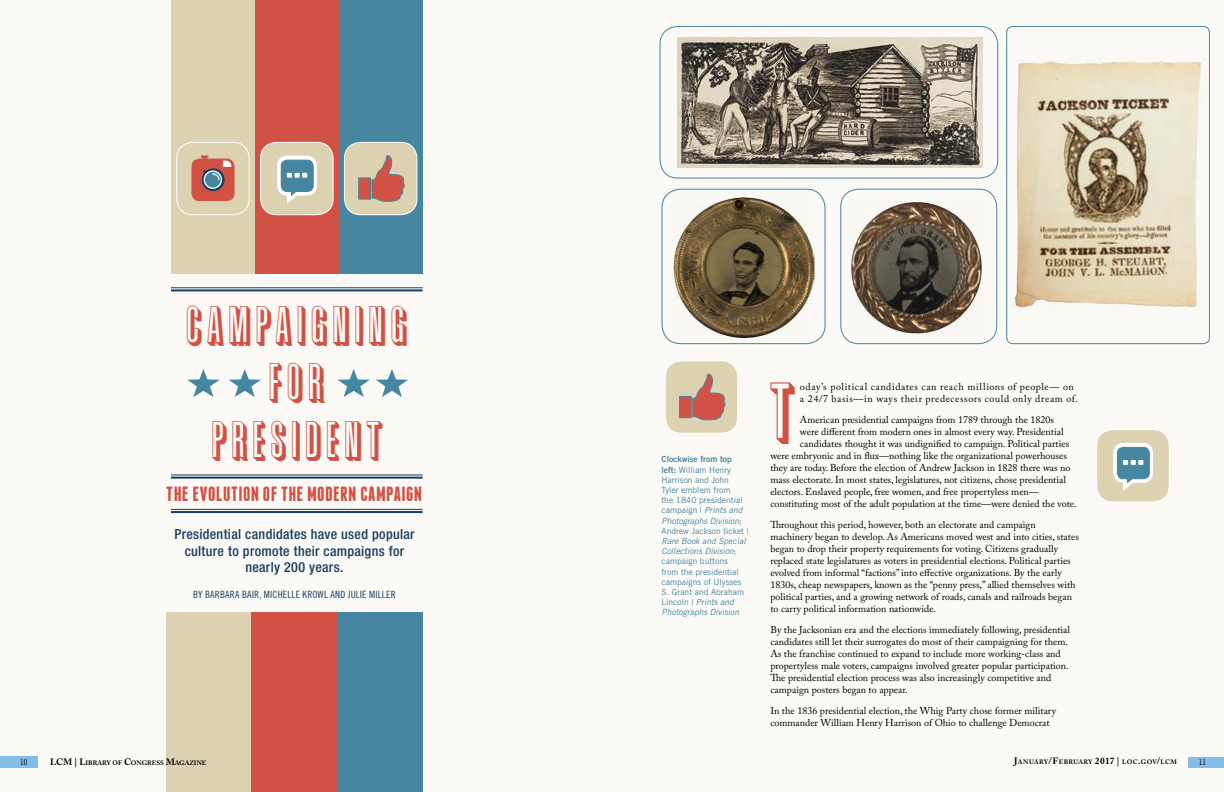
<style>
.page{position:relative;width:1224px;height:792px;background:#faf9f5}
.page>*{position:absolute;margin:0;border:0;box-sizing:border-box;transform-origin:0 0}
.Text-Dept{font:74px "Graphique Pro";color:#d15245}
.t1{font:48px/57.6px "Graphique Pro";letter-spacing:.035em;color:#d15245;text-align:center}
.Text-Dept-2{font:700 20.5px "Franchise";letter-spacing:.02em;color:#d15245}
.Text-Dept-3{font:500 condensed 14px/16.8px "Helvetica Neue";letter-spacing:.02em;color:#183d5f;text-align:center}
.Text-Dept-4{font:10px/12px "Adobe Caslon Pro";color:#000}
.Text-Dept-5{font:10px/12px "Adobe Caslon Pro";letter-spacing:.055em;color:#000}
.byline{font:10px "Trade Gothic Cond Eighteen";letter-spacing:.015em;color:#183d5f}
.photo_caption{font:8.5px/10.2px "Trade Gothic";color:#4786a0}
.t2{font:8px "Trade Gothic Cond Eighteen";color:#000}
.t3{font:700 6.5px "Adobe Caslon Pro";letter-spacing:.055em;color:#000}
.t4{font:700 6.5px "Adobe Caslon Pro";letter-spacing:.01em;color:#000}
.s1{font-family:"Trade Gothic Bold Two"}
.s2{font-style:italic}
.s3{font-size:9.2px}
</style>
<div class="page">
<div style="left:171px;top:0;width:84px;height:273px;background:#dcd2b2"></div>
<div style="left:166px;top:613px;width:86px;height:179px;background:#dcd2b2"></div>
<div style="left:255px;top:0;width:84px;height:274px;background:#d15245"></div>
<div style="left:252px;top:613px;width:85px;height:179px;background:#d15245"></div>
<div style="left:339px;top:0;width:84px;height:274px;background:#4786a0"></div>
<div style="left:337px;top:613px;width:86px;height:179px;background:#4786a0"></div>
<svg style="left:187px;top:369px;width:33px;height:28px"></svg>
<svg style="left:229px;top:369px;width:32px;height:28px"></svg>
<svg style="left:337px;top:369px;width:33px;height:28px"></svg>
<svg style="left:376px;top:369px;width:32px;height:28px"></svg>
<hr style="left:171px;top:287px;width:252px;height:1px;background:#183d5f">
<hr style="left:171px;top:289px;width:252px;height:2px;background:#183d5f">
<hr style="left:171px;top:475px;width:252px;height:1px;background:#183d5f">
<hr style="left:171px;top:477px;width:252px;height:2px;background:#183d5f">
<hr style="left:171px;top:509px;width:252px;height:1px;background:#183d5f">
<hr style="left:171px;top:511px;width:252px;height:2px;background:#183d5f">
<img style="left:666px;top:189px;width:148px;height:153px">
<div style="left:662px;top:189px;width:164px;height:155px;border:1px solid #4786a0;border-radius:19px"></div>
<img style="left:851px;top:200px;width:131px;height:134px">
<div style="left:840px;top:189px;width:157px;height:155px;border:1px solid #4786a0;border-radius:18px"></div>
<img style="left:677px;top:37px;width:306px;height:131px">
<div style="left:660px;top:26px;width:338px;height:153px;border:1px solid #4786a0;border-radius:18px"></div>
<div style="left:176px;top:142px;width:73px;height:73px;border:1px solid #fff;border-radius:16px"></div>
<svg style="left:191px;top:155px;width:44px;height:46px;background:#bb6e67"></svg>
<div style="left:261px;top:142px;width:72px;height:73px;background:#dcd2b2;border-radius:16px"></div>
<div style="left:260px;top:142px;width:73px;height:73px;border:1px solid #fff;border-radius:16px"></div>
<div style="left:277px;top:156px;width:40px;height:40px;background:linear-gradient(to right,#fff,#fffffe);border-radius:10px"></div>
<svg style="left:281px;top:160px;width:33px;height:36px"></svg>
<div style="left:1097px;top:430px;width:72px;height:72px;background:#dcd2b2;border-radius:16px"></div>
<div style="left:1096px;top:429px;width:73px;height:73px;border:1px solid #fff;border-radius:16px"></div>
<div style="left:1113px;top:443px;width:40px;height:40px;background:linear-gradient(to right,#fff,#fefefe);border-radius:10px"></div>
<svg style="left:1117px;top:447px;width:33px;height:36px"></svg>
<div style="left:344px;top:142px;width:73px;height:73px;background:#dcd2b2;border-radius:16px"></div>
<div style="left:344px;top:142px;width:73px;height:73px;border:1px solid #fff;border-radius:16px"></div>
<div style="left:359px;top:178px;width:12px;height:21px;background:#d15245;border:1px solid #4786a0"></div>
<svg style="left:371px;top:141px;width:35px;height:61px"></svg>
<div style="left:665px;top:361px;width:73px;height:72px;background:#dcd2b2;border-radius:16px"></div>
<div style="left:665px;top:361px;width:73px;height:72px;border:1px solid #fff;border-radius:16px"></div>
<div style="left:679px;top:396px;width:13px;height:22px;background:#d15245;border:1px solid #4786a0"></div>
<svg style="left:692px;top:298px;width:35px;height:123px"></svg>
<img style="left:1014px;top:61px;width:188px;height:247px">
<div style="left:1006px;top:26px;width:204px;height:318px;border:1px solid #4786a0;border-radius:6px"></div>
<div style="left:0;top:757px;width:38px;height:11px;background:#83bce6"></div>
<div style="left:1188px;top:757px;width:36px;height:10px;background:#83bce6"></div>
<p class="t1" style="left:185px;top:297px;width:226px">CAMPAIGNING<br>FOR<br>PRESIDENT</p>
<p class="Text-Dept-2" style="left:166px;top:484px;width:257px">THE EVOLUTION OF THE MODERN CAMPAIGN</p>
<p class="Text-Dept-3" style="left:174px;top:525px;width:242px">Presidential candidates have used popular culture to promote their campaigns for nearly 200 years.</p>
<p class="byline" style="left:193px;top:589px;width:204px">BY BARBARA BAIR, MICHELLE KROWL AND JULIE MILLER</p>
<p class="photo_caption" style="left:662px;top:454px;width:89px"><span class="s1">Clockwise from top left:</span> William Henry<br>Harrison and John<br>Tyler emblem from<br>the 1840 presidential campaign | <span class="s2">Prints and<br>Photographs Division</span>;<br>Andrew Jackson ticket |<br><span class="s2">Rare Book and Special<br>Collections Division</span>; campaign buttons<br>from the presidential campaigns of Ulysses<br>S. Grant and Abraham<br>Lincoln | <span class="s2">Prints and<br>Photographs Division</span></p>
<p class="Text-Dept" style="left:769px;top:366px;width:29px">T</p>
<p class="Text-Dept-5" style="left:800px;top:380px;width:280px">oday’s political candidates can reach millions of people— on a 24/7 basis—in ways their predecessors could only dream of.</p>
<p class="Text-Dept-4" style="left:800px;top:413px;width:256px">American presidential campaigns from 1789 through the 1820s</p>
<p class="Text-Dept-4" style="left:800px;top:425px;width:265px">were different from modern ones in almost every way. Presidential</p>
<p class="Text-Dept-4" style="left:800px;top:437px;width:271px">candidates thought it was undignified to campaign. Political parties</p>
<p class="Text-Dept-4" style="left:770px;top:449px;width:298px">were embryonic and in flux—nothing like the organizational powerhouses</p>
<p class="Text-Dept-4" style="left:770px;top:461px;width:302px">they are today. Before the election of Andrew Jackson in 1828 there was no</p>
<p class="Text-Dept-4" style="left:770px;top:473px;width:297px">mass electorate. In most states, legislatures, not citizens, chose presidential</p>
<p class="Text-Dept-4" style="left:770px;top:485px;width:270px">electors. Enslaved people, free women, and free propertyless men—</p>
<p class="Text-Dept-4" style="left:770px;top:497px;width:308px">constituting most of the adult population at the time—were denied the vote.</p>
<p class="Text-Dept-4" style="left:770px;top:518px;width:310px">Throughout this period, however, both an electorate and campaign machinery began to develop. As Americans moved west and into cities, states began to drop their property requirements for voting. Citizens gradually replaced state legislatures as voters in presidential elections. Political parties evolved from informal “factions” into effective organizations. By the early 1830s, cheap newspapers, known as the “penny press,” allied themselves with political parties, and a growing network of roads, canals and railroads began to carry political information nationwide.</p>
<p class="Text-Dept-4" style="left:770px;top:623px;width:301px">By the Jacksonian era and the elections immediately following, presidential candidates still let their surrogates do most of their campaigning for them.<br>As the franchise continued to expand to include more working-class and propertyless male voters, campaigns involved greater popular participation.<br>The presidential election process was also increasingly competitive and campaign posters began to appear.</p>
<p class="Text-Dept-4" style="left:770px;top:704px;width:288px">In the 1836 presidential election, the Whig Party chose former military commander William Henry Harrison of Ohio to challenge Democrat</p>
<p class="t2" style="left:20px;top:757px;width:9px">10</p>
<p class="t4" style="left:50px;top:758px;width:158px"><span class="s3">LCM | L</span>IBRARY OF <span class="s3">C</span>ONGRESS <span class="s3">M</span>AGAZINE</p>
<p class="t3" style="left:1014px;top:757px;width:164px"><span class="s3">J</span>ANUARY<span class="s3">/F</span>EBRUARY <span class="s3">2017 |</span> LOC<span class="s3">.</span>GOV<span class="s3">/</span>LCM</p>
<p class="t2" style="left:1199px;top:757px;width:9px">11</p>
</div>
